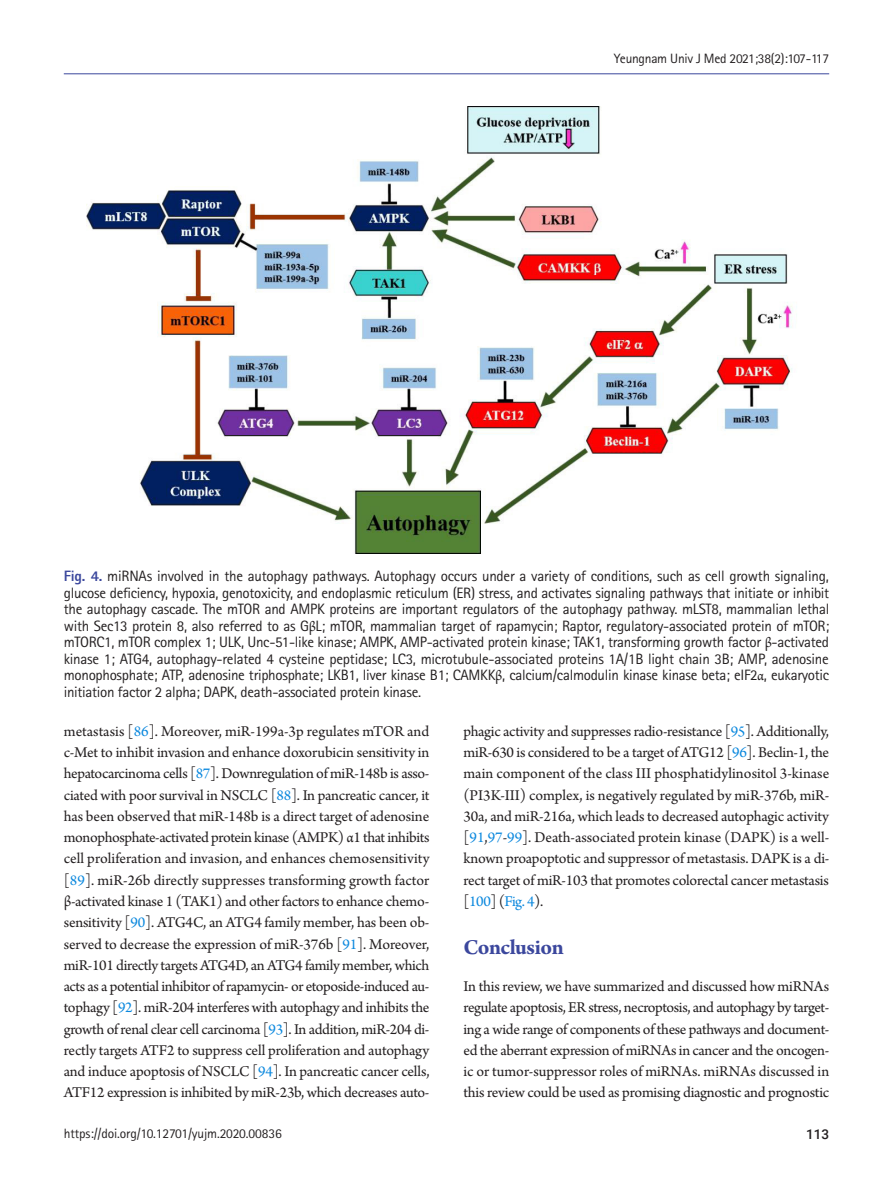
<style>
.page{position:relative;width:893px;height:1191px;background:#fff}
.page>*{position:absolute;margin:0;border:0;box-sizing:border-box;transform-origin:0 0}
.body-title{font:700 22.5px "Arno Pro";letter-spacing:-.025em;color:#3b479d}
.body{font:15.75px/21.3px "Arno Pro";letter-spacing:-.02em;color:#231f20;text-align:justify}
.fig-caption{font:15px/16.5px "Rotis Sans Serif Std";letter-spacing:-.02em;color:#231f20;text-align:justify}
.t1{font:13.5px "Rotis Sans Serif Std";letter-spacing:-.02em;color:#231f20}
.t2{font:500 13.5px "Roboto";color:#231f20}
.s1{font-weight:800;color:#3b479d}
.s2{font-family:"Arno Pro"}
.s3{color:#0b88de}
</style>
<div class="page">
<img style="left:86px;top:106px;width:707px;height:447px">
<hr style="left:64px;top:73px;width:765px;height:1px;background:#3b479d">
<p class="t1" style="left:614px;top:51px;width:217px">Yeungnam Univ J Med 2021;38(2):107-117</p>
<p class="fig-caption" style="left:64px;top:568px;width:767px"><span class="s1">Fig. 4.</span> miRNAs involved in the autophagy pathways. Autophagy occurs under a variety of conditions, such as cell growth signaling, glucose deficiency, hypoxia, genotoxicity, and endoplasmic reticulum (ER) stress, and activates signaling pathways that initiate or inhibit the autophagy cascade. The mTOR and AMPK proteins are important regulators of the autophagy pathway. mLST8, mammalian lethal with Sec13 protein 8, also referred to as G<span class="s2">β</span>L; mTOR, mammalian target of rapamycin; Raptor, regulatory-associated protein of mTOR; mTORC1, mTOR complex 1; ULK, Unc-51-like kinase; AMPK, AMP-activated protein kinase; TAK1, transforming growth factor <span class="s2">β</span>-activated kinase 1; ATG4, autophagy-related 4 cysteine peptidase; LC3, microtubule-associated proteins 1A/1B light chain 3B; AMP, adenosine monophosphate; ATP, adenosine triphosphate; LKB1, liver kinase B1; CAMKK<span class="s2">β</span>, calcium/calmodulin kinase kinase beta; eIF2<span class="s2">α</span>, eukaryotic initiation factor 2 alpha; DAPK, death-associated protein kinase.</p>
<p class="body" style="left:64px;top:721px;width:367px">metastasis [<span class="s3">86</span>]. Moreover, miR-199a-3p regulates mTOR and c-Met to inhibit invasion and enhance doxorubicin sensitivity in hepatocarcinoma cells [<span class="s3">87</span>]. Downregulation of miR-148b is asso&shy;ciated with poor survival in NSCLC [<span class="s3">88</span>]. In pancreatic cancer, it has been observed that miR-148b is a direct target of adenosine monophosphate-activated protein kinase (AMPK) α1 that inhibits cell proliferation and invasion, and enhances chemosensitivity [<span class="s3">89</span>]. miR-26b directly suppresses transforming growth factor β-activated kinase 1 (TAK1) and other factors to enhance chemo&shy;sensitivity [<span class="s3">90</span>]. ATG4C, an ATG4 family member, has been ob&shy;served to decrease the expression of miR-376b [<span class="s3">91</span>]. Moreover, miR-101 directly targets ATG4D, an ATG4 family member, which acts as a potential inhibitor of rapamycin- or etoposide-induced au&shy;tophagy [<span class="s3">92</span>]. miR-204 interferes with autophagy and inhibits the growth of renal clear cell carcinoma [<span class="s3">93</span>]. In addition, miR-204 di&shy;rectly targets ATF2 to suppress cell proliferation and autophagy and induce apoptosis of NSCLC [<span class="s3">94</span>]. In pancreatic cancer cells, ATF12 expression is inhibited by miR-23b, which decreases auto-</p>
<p class="body" style="left:463px;top:721px;width:367px">phagic activity and suppresses radio-resistance [<span class="s3">95</span>]. Additionally, miR-630 is considered to be a target of ATG12 [<span class="s3">96</span>]. Beclin-1, the main component of the class III phosphatidylinositol 3-kinase (PI3K-III) complex, is negatively regulated by miR-376b, miR-30a, and miR-216a, which leads to decreased autophagic activity [<span class="s3">91</span>,<span class="s3">97</span>-<span class="s3">99</span>]. Death-associated protein kinase (DAPK) is a well&shy;known proapoptotic and suppressor of metastasis. DAPK is a di&shy;rect target of miR-103 that promotes colorectal cancer metastasis [<span class="s3">100</span>] (<span class="s3">Fig. 4</span>).</p>
<p class="body-title" style="left:463px;top:934px;width:102px">Conclusion</p>
<p class="body" style="left:463px;top:976px;width:367px">In this review, we have summarized and discussed how miRNAs regulate apoptosis, ER stress, necroptosis, and autophagy by target&shy;ing a wide range of components of these pathways and document&shy;ed the aberrant expression of miRNAs in cancer and the oncogen&shy;ic or tumor-suppressor roles of miRNAs. miRNAs discussed in this review could be used as promising diagnostic and prognostic</p>
<p class="t1" style="left:64px;top:1125px;width:219px">https://doi.org/10.12701/yujm.2020.00836</p>
<p class="t2" style="left:806px;top:1124px;width:25px">113</p>
</div>
